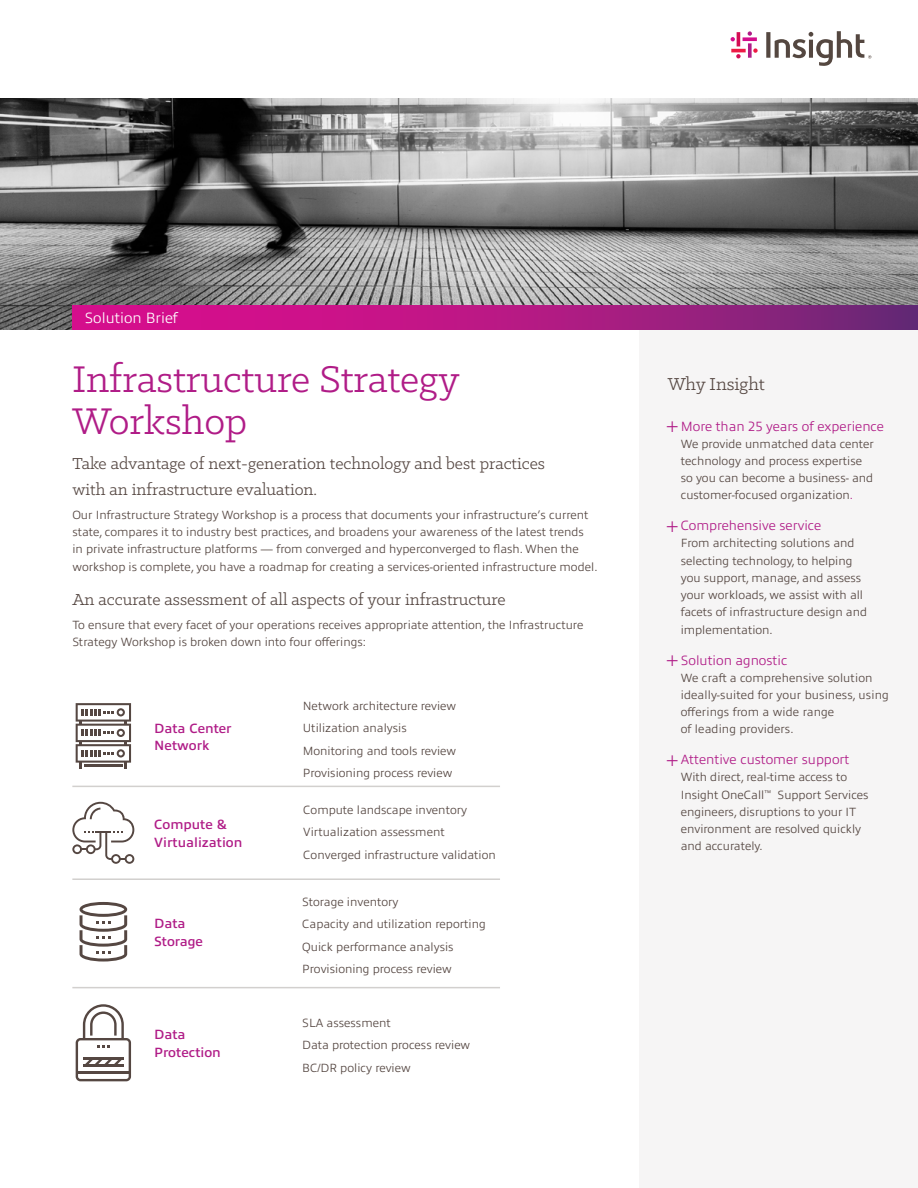
<style>
.page{position:relative;width:918px;height:1188px;background:#fff}
.page>*{position:absolute;margin:0;border:0;box-sizing:border-box;transform-origin:0 0}
.t1{font:42px/42px "Klinic Slab";color:#b01c87}
.t2{font:19.5px "Klinic Slab";color:#554742}
.t3{font:18px/25.5px "Klinic Slab";color:#554742}
.t4{font:300 15px "Allumi Pro";color:#fff}
.t5{font:300 13.5px "Allumi Pro";color:#b01c87}
.t6{font:600 13.5px/17.2px "Allumi Pro";color:#b01c87}
.t7{font:300 12px/17.2px "Allumi Pro";color:#554742}
.s1{font-weight:200;font-size:19.5px}
.s2{color:#b01c87}
</style>
<div class="page">
<div style="left:639px;top:305px;width:279px;height:883px;background:#f6f5f5"></div>
<svg style="left:76px;top:703px;width:55px;height:66px"></svg>
<hr style="left:84px;top:765px;width:39px;height:2px;background:#554742">
<svg style="left:76px;top:1004px;width:55px;height:77px"></svg>
<hr style="left:77px;top:1072px;width:53px;height:2px;background:#554742">
<svg style="left:72px;top:802px;width:62px;height:62px"></svg>
<svg style="left:80px;top:902px;width:47px;height:60px"></svg>
<hr style="left:72px;top:786px;width:428px;height:1px;background:#d2d0ce">
<hr style="left:72px;top:878px;width:428px;height:2px;background:#d2d0ce">
<hr style="left:72px;top:987px;width:428px;height:1px;background:#d2d0ce">
<img style="left:0;top:98px;width:918px;height:232px">
<svg style="left:72px;top:305px;width:846px;height:25px;background:#af1983"></svg>
<svg style="left:748px;top:43px;width:4px;height:15px"></svg>
<svg style="left:748px;top:31px;width:4px;height:5px"></svg>
<hr style="left:737px;top:32px;width:3px;height:14px;background:#d40d54">
<svg style="left:736px;top:54px;width:5px;height:4px"></svg>
<svg style="left:743px;top:37px;width:14px;height:4px"></svg>
<svg style="left:731px;top:37px;width:4px;height:4px"></svg>
<hr style="left:731px;top:49px;width:15px;height:3px;background:#ed1a45">
<svg style="left:753px;top:48px;width:5px;height:5px"></svg>
<svg style="left:766px;top:31px;width:105px;height:35px"></svg>
<p class="t4" style="left:85px;top:307px;width:95px">Solution Brief</p>
<h1 class="t1" style="left:72px;top:357px;width:389px">Infrastructure Strategy<br>Workshop</h1>
<h3 class="t3" style="left:72px;top:451px;width:474px">Take advantage of next-generation technology and best practices with an infrastructure evaluation.</h3>
<p class="t7" style="left:72px;top:505px;width:527px">Our Infrastructure Strategy Workshop is a process that documents your infrastructure’s current state, compares it to industry best practices, and broadens your awareness of the latest trends<br>in private infrastructure platforms — from converged and hyperconverged to flash. When the workshop is complete, you have a roadmap for creating a services-oriented infrastructure model.</p>
<h3 class="t3" style="left:72px;top:586px;width:435px">An accurate assessment of all aspects of your infrastructure</h3>
<p class="t7" style="left:72px;top:615px;width:513px">To ensure that every facet of your operations receives appropriate attention, the Infrastructure<br>Strategy Workshop is broken down into four offerings:</p>
<p class="t6" style="left:154px;top:718px;width:79px">Data Center<br>Network</p>
<p class="t6" style="left:154px;top:815px;width:90px">Compute &amp;<br>Virtualization</p>
<p class="t6" style="left:154px;top:914px;width:50px">Data<br>Storage</p>
<p class="t6" style="left:154px;top:1025px;width:68px">Data<br>Protection</p>
<p class="t7" style="left:303px;top:694px;width:155px;line-height:22.4px">Network architecture review<br>Utilization analysis<br>Monitoring and tools review<br>Provisioning process review</p>
<p class="t7" style="left:303px;top:798px;width:194px;line-height:22.4px">Compute landscape inventory<br>Virtualization assessment<br>Converged infrastructure validation</p>
<p class="t7" style="left:302px;top:890px;width:185px;line-height:22.4px">Storage inventory<br>Capacity and utilization reporting<br>Quick performance analysis<br>Provisioning process review</p>
<p class="t7" style="left:302px;top:1011px;width:169px;line-height:22.4px">SLA assessment<br>Data protection process review<br>BC/DR policy review</p>
<h2 class="t2" style="left:668px;top:372px;width:99px">Why Insight</h2>
<p class="t5" style="left:664px;top:416px;width:221px"><span class="s1">͓</span>More than 25 years of experience</p>
<p class="t7" style="left:681px;top:434px;width:195px">We provide unmatched data center technology and process expertise so you can become a business- and customer-focused organization<span class="s2">.</span></p>
<p class="t5" style="left:664px;top:516px;width:158px"><span class="s1">͓</span>Comprehensive service</p>
<p class="t7" style="left:681px;top:534px;width:188px">From architecting solutions and selecting technology, to helping you support, manage, and assess your workloads, we assist with all facets of infrastructure design and implementation.</p>
<p class="t5" style="left:664px;top:650px;width:125px"><span class="s1">͓</span>Solution agnostic</p>
<p class="t7" style="left:681px;top:668px;width:210px">We craft a comprehensive solution ideally-suited for your business, using offerings from a wide range<br>of leading providers.</p>
<p class="t5" style="left:664px;top:750px;width:187px"><span class="s1">͓</span>Attentive customer support</p>
<p class="t7" style="left:681px;top:768px;width:189px">With direct, real-time access to<br>Insight OneCall<sup>™</sup> Support Services engineers, disruptions to your IT environment are resolved quickly and accurately.</p>
</div>
